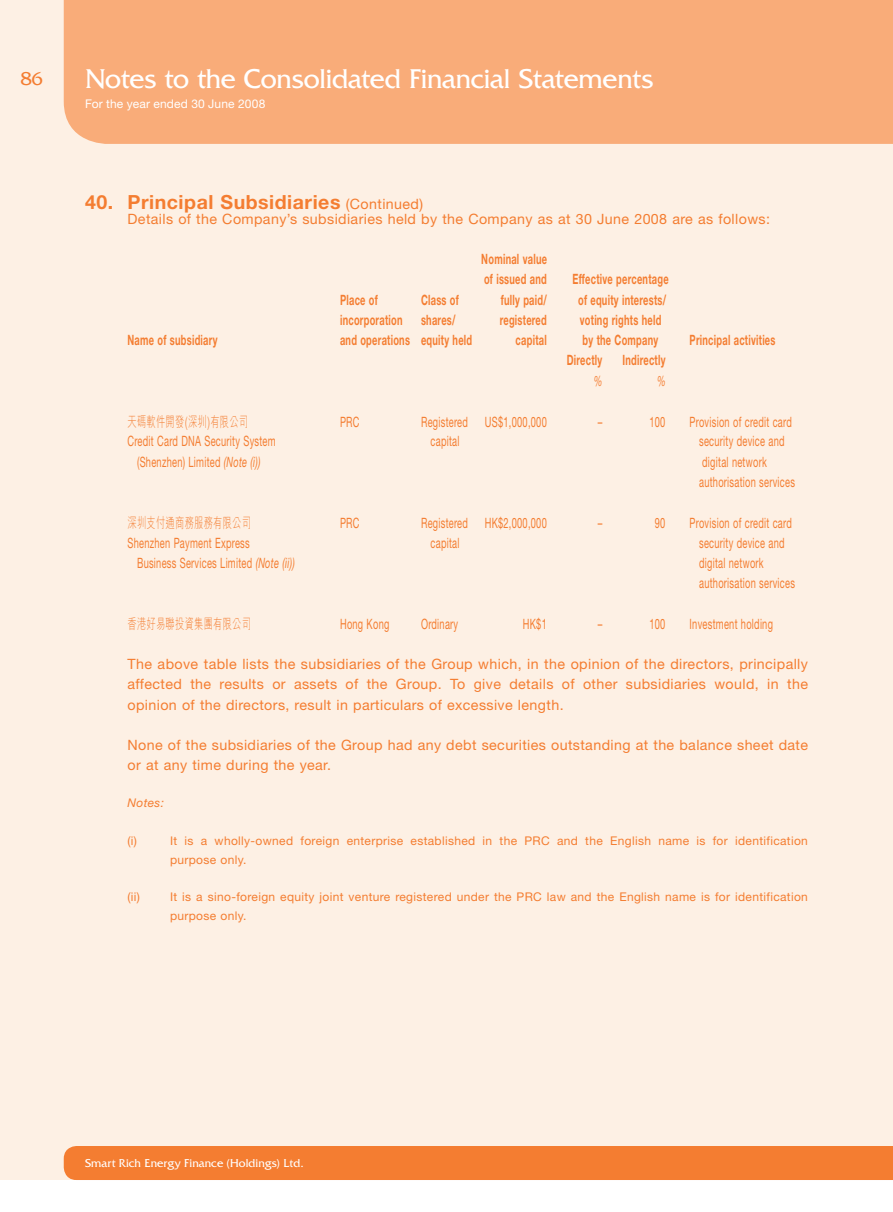
<style>
.page{position:relative;width:893px;height:1212px;background:#fff}
.page>*{position:absolute;margin:0;border:0;box-sizing:border-box;transform-origin:0 0}
.t1{font:28.5px "Friz Quadrata Std";letter-spacing:-.01em;color:#fff}
.t2{font:700 19.5px "Helvetica Neue LT Std";letter-spacing:.03em;color:#f47d31}
.t3{font:19.5px "Friz Quadrata Std";color:#f47d31}
.t4{font:14.25px/20.2px "Helvetica Neue LT Std";letter-spacing:.03em;color:#f47d31;text-align:justify}
.t5{font:14.25px/20.2px "Helvetica Neue LT Std";letter-spacing:.03em;color:#f47d31;scale:.65 1}
.t6{font:700 14.25px/20.2px "Helvetica Neue LT Std";letter-spacing:.03em;color:#f47d31;scale:.65 1}
.t7{font:14.25px "M Hei HK Light B5 pc H";letter-spacing:.03em;color:#f47d31;scale:.65 1}
.t8{font:italic 14.25px "Helvetica Neue LT Std";color:#f47d31;scale:.65 1}
.t9{font:12px/18.8px "Helvetica Neue LT Std";letter-spacing:.03em;color:#f47d31}
.t10{font:12px "Friz Quadrata Std";color:#fff}
.t11{font:12px "Helvetica Neue LT Std";letter-spacing:.015em;color:#fff}
.t12{font:italic 12px "Helvetica Neue LT Std";letter-spacing:.03em;color:#f47d31}
.s1{font-weight:400;font-size:14.25px}
.s2{font-style:italic}
</style>
<div class="page">
<div style="left:0;top:0;width:893px;height:1180px;background:#fdf0e4"></div>
<div style="left:64px;top:0;width:829px;height:144px;background:#f9ac79"></div>
<div style="left:64px;top:1146px;width:829px;height:34px;background:#f47d31"></div>
<h2 class="t3" style="left:21px;top:71px;width:23px">86</h2>
<h1 class="t1" style="left:85px;top:67px;width:570px">Notes to the Consolidated Financial Statements</h1>
<p class="t11" style="left:85px;top:99px;width:182px">For the year ended 30 June 2008</p>
<h2 class="t2" style="left:85px;top:194px;width:340px">40. Principal Subsidiaries <span class="s1">(Continued)</span></h2>
<p class="t4" style="left:128px;top:210px;width:644px">Details of the Company’s subsidiaries held by the Company as at 30 June 2008 are as follows:</p>
<p class="t6" style="left:481px;top:250px;width:103px">Nominal value of issued and</p>
<p class="t6" style="left:572px;top:271px;width:150px">Effective percentage</p>
<p class="t6" style="left:340px;top:291px;width:60px">Place of</p>
<p class="t6" style="left:421px;top:291px;width:60px">Class of</p>
<p class="t6" style="left:501px;top:291px;width:72px">fully paid/</p>
<p class="t6" style="left:578px;top:291px;width:137px">of equity interests/</p>
<p class="t6" style="left:340px;top:311px;width:98px">incorporation</p>
<p class="t6" style="left:421px;top:311px;width:55px">shares/</p>
<p class="t6" style="left:500px;top:311px;width:74px">registered</p>
<p class="t6" style="left:580px;top:311px;width:127px">voting rights held</p>
<p class="t6" style="left:128px;top:331px;width:140px">Name of subsidiary</p>
<p class="t6" style="left:340px;top:331px;width:205px">and operations equity held</p>
<p class="t6" style="left:516px;top:331px;width:49px">capital</p>
<p class="t6" style="left:583px;top:331px;width:118px">by the Company</p>
<p class="t6" style="left:690px;top:331px;width:134px">Principal activities</p>
<p class="t6" style="left:567px;top:352px;width:56px">Directly</p>
<p class="t6" style="left:622px;top:352px;width:68px">Indirectly</p>
<p class="t8" style="left:594px;top:375px;width:15px">%</p>
<p class="t8" style="left:657px;top:375px;width:15px">%</p>
<p class="t7" style="left:128px;top:416px;width:187px">天碼軟件開發(深圳)有限公司</p>
<p class="t5" style="left:340px;top:413px;width:32px">PRC</p>
<p class="t5" style="left:421px;top:413px;width:195px">Registered US$1,000,000</p>
<p class="t5" style="left:598px;top:413px;width:9px">–</p>
<p class="t5" style="left:649px;top:413px;width:26px">100</p>
<p class="t5" style="left:690px;top:413px;width:159px">Provision of credit card</p>
<p class="t5" style="left:128px;top:433px;width:230px">Credit Card DNA Security System</p>
<p class="t5" style="left:431px;top:433px;width:46px">capital</p>
<p class="t5" style="left:699px;top:433px;width:133px">security device and</p>
<p class="t5" style="left:137px;top:453px;width:192px">(Shenzhen) Limited <span class="s2">(Note (i))</span></p>
<p class="t5" style="left:699px;top:453px;width:149px">digital network authorisation services</p>
<p class="t7" style="left:128px;top:517px;width:192px">深圳支付通商務服務有限公司</p>
<p class="t5" style="left:340px;top:515px;width:32px">PRC</p>
<p class="t5" style="left:421px;top:515px;width:195px">Registered HK$2,000,000</p>
<p class="t5" style="left:598px;top:515px;width:9px">–</p>
<p class="t5" style="left:655px;top:515px;width:18px">90</p>
<p class="t5" style="left:690px;top:515px;width:159px">Provision of credit card</p>
<p class="t5" style="left:128px;top:534px;width:190px">Shenzhen Payment Express</p>
<p class="t5" style="left:431px;top:534px;width:46px">capital</p>
<p class="t5" style="left:699px;top:534px;width:133px">security device and</p>
<p class="t5" style="left:137px;top:554px;width:244px">Business Services Limited <span class="s2">(Note (ii))</span></p>
<p class="t5" style="left:699px;top:554px;width:149px">digital network authorisation services</p>
<p class="t7" style="left:128px;top:619px;width:192px">香港好易聯投資集團有限公司</p>
<p class="t5" style="left:340px;top:616px;width:77px">Hong Kong</p>
<p class="t5" style="left:421px;top:616px;width:59px">Ordinary</p>
<p class="t5" style="left:523px;top:616px;width:38px">HK$1</p>
<p class="t5" style="left:598px;top:616px;width:9px">–</p>
<p class="t5" style="left:649px;top:616px;width:26px">100</p>
<p class="t5" style="left:689px;top:616px;width:130px">Investment holding</p>
<p class="t4" style="left:128px;top:655px;width:682px">The above table lists the subsidiaries of the Group which, in the opinion of the directors, principally affected the results or assets of the Group. To give details of other subsidiaries would, in the opinion of the directors, result in particulars of excessive length.</p>
<p class="t4" style="left:128px;top:736px;width:682px">None of the subsidiaries of the Group had any debt securities outstanding at the balance sheet date or at any time during the year.</p>
<p class="t12" style="left:128px;top:799px;width:38px">Notes:</p>
<p class="t9" style="left:128px;top:833px;width:11px">(i)</p>
<p class="t9" style="left:170px;top:833px;width:639px">It is a wholly-owned foreign enterprise established in the PRC and the English name is for identification purpose only.</p>
<p class="t9" style="left:128px;top:889px;width:14px">(ii)</p>
<p class="t9" style="left:170px;top:889px;width:639px">It is a sino-foreign equity joint venture registered under the PRC law and the English name is for identification purpose only.</p>
<p class="t10" style="left:85px;top:1158px;width:220px">Smart Rich Energy Finance (Holdings) Ltd.</p>
</div>
